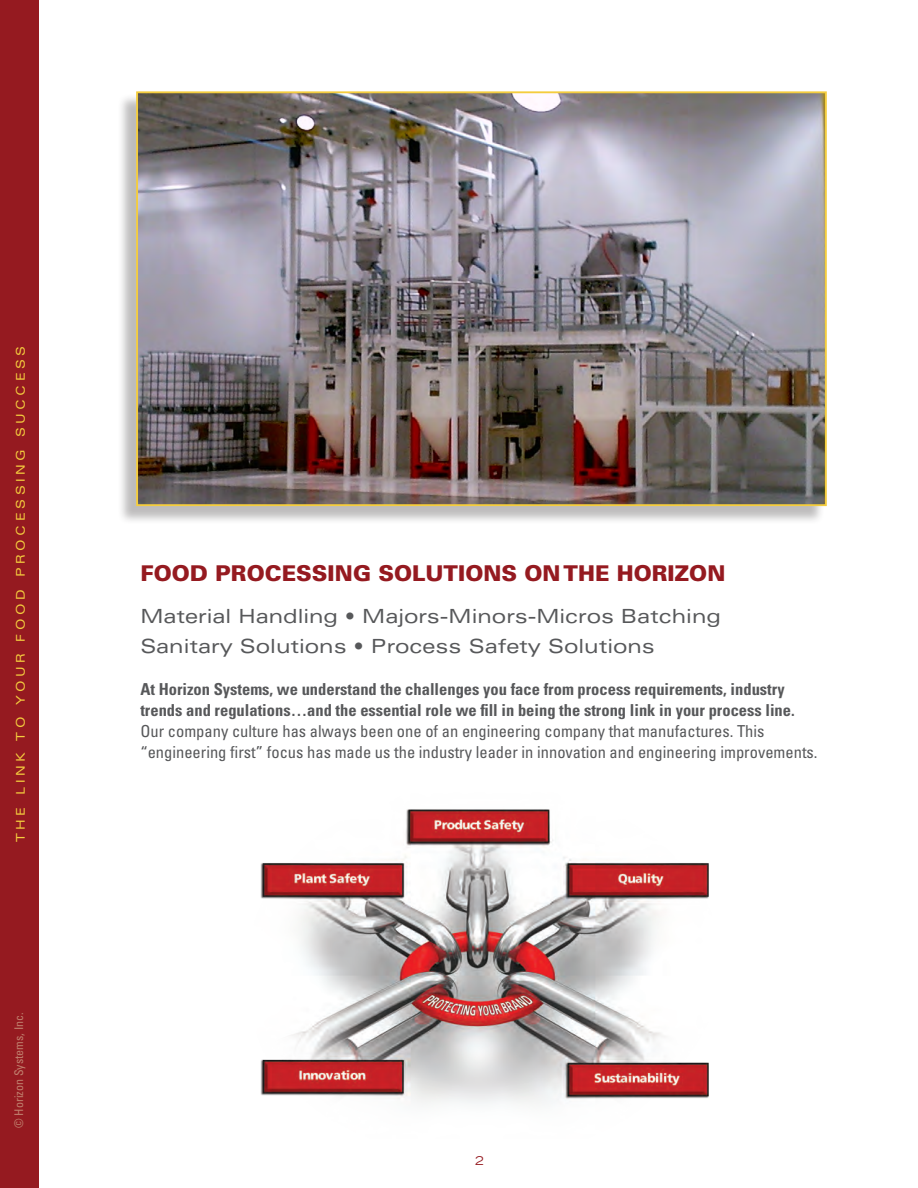
<style>
.page{position:relative;width:918px;height:1188px;background:#fff}
.page>*{position:absolute;margin:0;border:0;box-sizing:border-box;transform-origin:0 0}
.t1{font:900 21.75px "Univers";color:#951a20}
.t2{font:expanded 19.5px "Univers";color:#57585a}
.t3{font:700 condensed 16.5px/21px "Univers";color:#57585a}
.t4{font:condensed 16.5px/21px "Univers";color:#57585a}
.t5{font:expanded 12px "Univers";letter-spacing:.3em;color:#f4cd3e}
.t6{font:condensed 12px "Univers";color:#c07f6d}
.t7{font:expanded 12px "Trade Gothic LH";color:#951a20}
</style>
<div class="page">
<div style="left:0;top:0;width:39px;height:1188px;background:#951a20"></div>
<img style="left:260px;top:809px;width:449px;height:295px">
<div style="left:117px;top:94px;width:707px;height:431px;background:#231f20;opacity:.3"></div>
<img style="left:139px;top:94px;width:685px;height:409px">
<div style="left:136px;top:91px;width:691px;height:415px;border:2px solid #f4cd3e"></div>
<p class="t5" style="left:13px;top:842px;width:498px;rotate:-90deg">THE LINK TO YOUR FOOD PROCESSING SUCCESS</p>
<p class="t6" style="left:11px;top:1128px;width:117px;rotate:-90deg">© Horizon Systems, Inc.</p>
<p class="t1" style="left:140px;top:559px;width:587px">FOOD PROCESSING SOLUTIONS ON THE HORIZON</p>
<p class="t2" style="left:140px;top:604px;width:582px">Material Handling • Majors-Minors-Micros Batching</p>
<p class="t2" style="left:140px;top:634px;width:516px">Sanitary Solutions • Process Safety Solutions</p>
<p class="t3" style="left:140px;top:678px;width:656px">At Horizon Systems, we understand the challenges you face from process requirements, industry trends and regulations…and the essential role we fill in being the strong link in your process line.</p>
<p class="t4" style="left:140px;top:720px;width:679px">Our company culture has always been one of an engineering company that manufactures. This “engineering first” focus has made us the industry leader in innovation and engineering improvements.</p>
<p class="t7" style="left:475px;top:1153px;width:10px">2</p>
</div>
